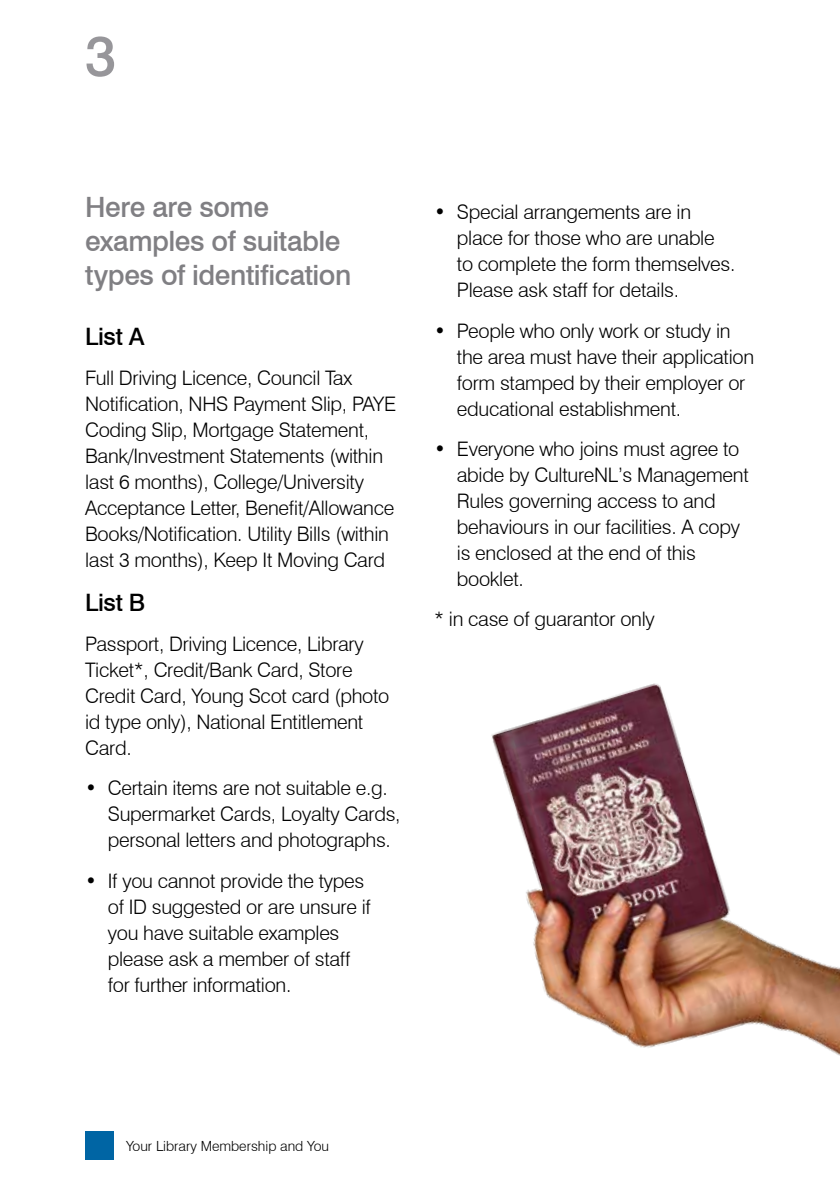
<style>
.page{position:relative;width:840px;height:1191px;background:#fff}
.page>*{position:absolute;margin:0;border:0;box-sizing:border-box;transform-origin:0 0}
.t1{font:500 56px "Swiss 721 BT";color:#97969a}
.t2{font:500 28px/34px "Swiss 721 BT";letter-spacing:-.015em;color:#807f83}
.t3{font:500 24px "Swiss 721 BT";letter-spacing:-.015em;color:#000}
.t4{font:300 20px/26px "Swiss 721 BT";letter-spacing:-.015em;color:#000}
.t5{font:300 14px "Swiss 721 BT";color:#000}
</style>
<div class="page">
<div style="left:85px;top:1131px;width:28px;height:28px;background:#0065a4"></div>
<img style="left:491px;top:683px;width:348px;height:373px">
<h1 class="t1" style="left:85px;top:22px;width:33px">3</h1>
<h2 class="t2" style="left:85px;top:189px;width:267px">Here are some examples of suitable types of identification</h2>
<p class="t3" style="left:85px;top:321px;width:61px">List A</p>
<p class="t4" style="left:85px;top:364px;width:312px">Full Driving Licence, Council Tax Notification, NHS Payment Slip, PAYE Coding Slip, Mortgage Statement, Bank/Investment Statements (within last 6 months), College/University Acceptance Letter, Benefit/Allowance Books/Notification. Utility Bills (within last 3 months), Keep It Moving Card</p>
<p class="t3" style="left:85px;top:588px;width:61px">List B</p>
<p class="t4" style="left:85px;top:631px;width:305px">Passport, Driving Licence, Library<br>Ticket*, Credit/Bank Card, Store<br>Credit Card, Young Scot card (photo id type only), National Entitlement<br>Card.</p>
<p class="t4" style="left:108px;top:775px;width:294px;text-indent:-23px">• Certain items are not suitable e.g.<br>Supermarket Cards, Loyalty Cards, personal letters and photographs.</p>
<p class="t4" style="left:108px;top:867px;width:264px;text-indent:-23px">• If you cannot provide the types of ID suggested or are unsure if you have suitable examples please ask a member of staff for further information.</p>
<p class="t4" style="left:456px;top:199px;width:280px;text-indent:-23px">• Special arrangements are in place for those who are unable to complete the form themselves.<br>Please ask staff for details.</p>
<p class="t4" style="left:456px;top:317px;width:299px;text-indent:-23px">• People who only work or study in the area must have their application form stamped by their employer or educational establishment.</p>
<p class="t4" style="left:456px;top:435px;width:293px;text-indent:-23px">• Everyone who joins must agree to abide by CultureNL’s Management<br>Rules governing access to and behaviours in our facilities. A copy is enclosed at the end of this booklet.</p>
<p class="t4" style="left:434px;top:606px;width:222px">* in case of guarantor only</p>
<p class="t5" style="left:126px;top:1137px;width:204px">Your Library Membership and You</p>
</div>
